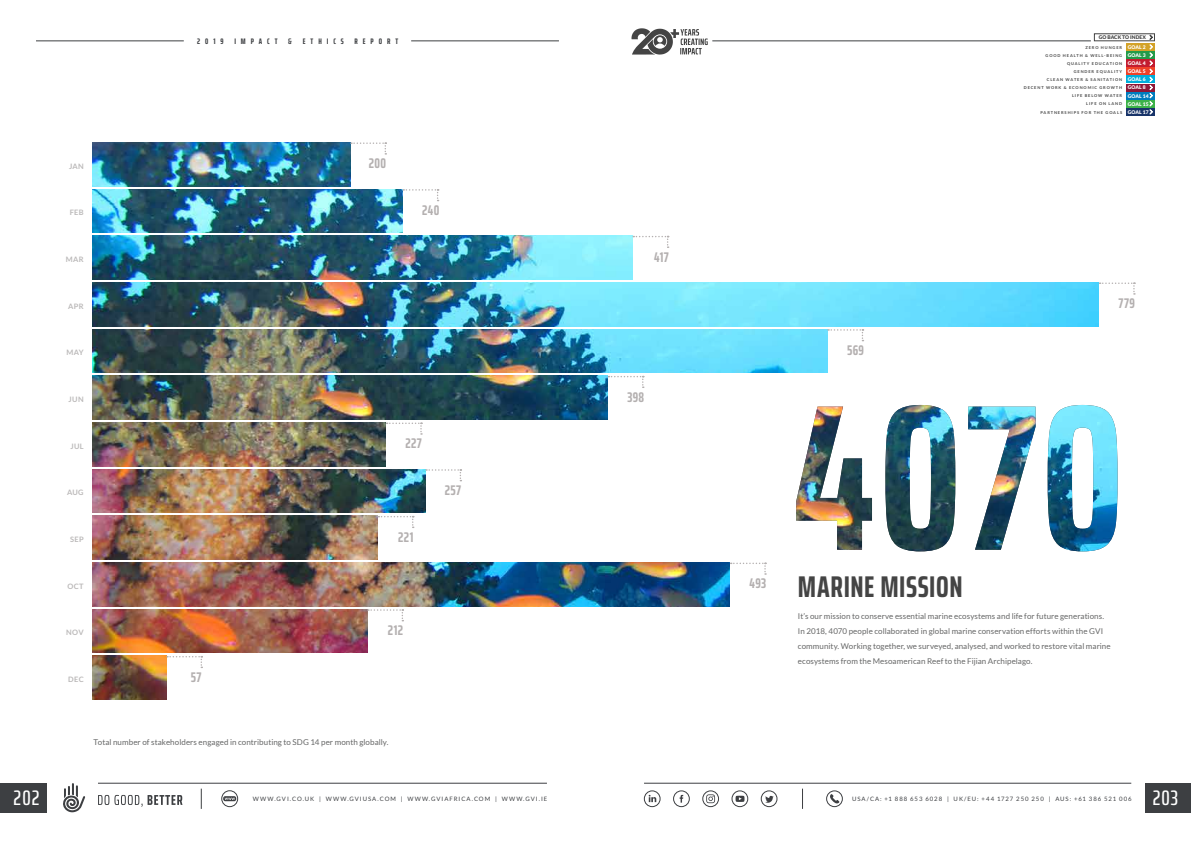
<style>
.page{position:relative;width:1191px;height:842px;background:#fff}
.page>*{position:absolute;margin:0;border:0;box-sizing:border-box;transform-origin:0 0}
.t1{font:700 extra-condensed 30px "Saira";letter-spacing:.02em;color:#444}
.t2{font:500 extra-condensed 21px "Saira";letter-spacing:.05em;color:#fff}
.t3{font:700 extra-condensed 14px "Saira";letter-spacing:.025em;color:#b4b0b0}
.t4{font:8px/15px "Lato";letter-spacing:.005em;color:#666767}
.t5{font:700 extra-condensed 8px "Saira";letter-spacing:.615em;color:#3d3f42}
.t6{font:700 7.5px "Lato";letter-spacing:.045em;color:#bbb9b9}
.t7{font:6px "Lato";letter-spacing:.16em;color:#3d3f42}
.t8{font:900 5px/8.1px "Lato";letter-spacing:.015em;color:#fff}
.t9{font:900 5px "Lato";letter-spacing:.02em;color:#444}
.t10{font:700 4px/8.1px "Lato";letter-spacing:.215em;color:#444;text-align:right}
</style>
<div class="page">
<hr style="left:712px;top:41px;width:378px;height:1px;background:#3d3f42">
<div style="left:1126px;top:43px;width:29px;height:7px;background:#d3a228"></div>
<div style="left:1126px;top:52px;width:29px;height:7px;background:#249a49"></div>
<div style="left:1126px;top:60px;width:29px;height:7px;background:#c31c30"></div>
<div style="left:1126px;top:68px;width:29px;height:7px;background:#ef4128"></div>
<div style="left:1126px;top:76px;width:29px;height:7px;background:#00aedb"></div>
<div style="left:1126px;top:84px;width:29px;height:7px;background:#8e1838"></div>
<div style="left:1126px;top:92px;width:29px;height:7px;background:#007dbe"></div>
<div style="left:1126px;top:100px;width:29px;height:7px;background:#3cb249"></div>
<div style="left:1126px;top:108px;width:29px;height:7px;background:#183469"></div>
<div style="left:1093px;top:33px;width:62px;height:8px;border:1px solid #444"></div>
<svg style="left:1149px;top:34px;width:4px;height:81px"></svg>
<svg style="left:631px;top:28px;width:76px;height:27px"></svg>
<hr style="left:411px;top:41px;width:148px;height:1px;background:#3d3f42">
<hr style="left:36px;top:41px;width:148px;height:1px;background:#3d3f42">
<img style="left:92px;top:142px;width:258px;height:44px">
<img style="left:92px;top:189px;width:310px;height:44px">
<img style="left:92px;top:376px;width:515px;height:43px">
<img style="left:92px;top:423px;width:294px;height:43px">
<img style="left:92px;top:469px;width:333px;height:44px">
<img style="left:92px;top:516px;width:285px;height:43px">
<img style="left:92px;top:609px;width:275px;height:44px">
<img style="left:92px;top:656px;width:74px;height:43px">
<img style="left:92px;top:563px;width:638px;height:43px">
<img style="left:92px;top:236px;width:540px;height:43px">
<img style="left:92px;top:329px;width:735px;height:44px">
<div style="left:0;top:783px;width:47px;height:29px;background:#3d3f42"></div>
<div style="left:1145px;top:783px;width:46px;height:29px;background:#3d3f42"></div>
<hr style="left:644px;top:783px;width:487px;height:1px;background:#3d3f42">
<hr style="left:98px;top:783px;width:449px;height:1px;background:#3d3f42">
<svg style="left:830px;top:794px;width:9px;height:9px"></svg>
<div style="left:673px;top:790px;width:16px;height:17px;border:1px solid #3d3f42;border-radius:50%"></div>
<svg style="left:679px;top:795px;width:4px;height:8px"></svg>
<div style="left:702px;top:790px;width:17px;height:17px;border:1px solid #3d3f42;border-radius:50%"></div>
<svg style="left:706px;top:794px;width:9px;height:9px"></svg>
<div style="left:731px;top:790px;width:17px;height:17px;border:1px solid #3d3f42;border-radius:50%"></div>
<svg style="left:735px;top:796px;width:9px;height:6px"></svg>
<div style="left:644px;top:790px;width:16px;height:17px;border:1px solid #3d3f42;border-radius:50%"></div>
<svg style="left:648px;top:795px;width:8px;height:7px"></svg>
<div style="left:761px;top:790px;width:16px;height:17px;border:1px solid #3d3f42;border-radius:50%"></div>
<svg style="left:765px;top:796px;width:8px;height:7px"></svg>
<svg style="left:802px;top:789px;width:1px;height:20px"></svg>
<svg style="left:98px;top:795px;width:84px;height:12px"></svg>
<svg style="left:63px;top:783px;width:22px;height:30px"></svg>
<div style="left:826px;top:790px;width:16px;height:17px;border:1px solid #3d3f42;border-radius:50%"></div>
<div style="left:221px;top:790px;width:17px;height:17px;border:1px solid #3d3f42;border-radius:50%"></div>
<svg style="left:223px;top:796px;width:13px;height:5px"></svg>
<svg style="left:201px;top:789px;width:1px;height:20px"></svg>
<svg style="left:351px;top:142px;width:35px;height:13px"></svg>
<svg style="left:403px;top:189px;width:35px;height:12px"></svg>
<svg style="left:387px;top:423px;width:35px;height:12px"></svg>
<svg style="left:426px;top:469px;width:35px;height:12px"></svg>
<svg style="left:378px;top:516px;width:36px;height:12px"></svg>
<svg style="left:368px;top:609px;width:35px;height:12px"></svg>
<svg style="left:167px;top:656px;width:35px;height:12px"></svg>
<img style="left:796px;top:405px;width:321px;height:146px">
<img style="left:92px;top:282px;width:1006px;height:44px">
<svg style="left:633px;top:236px;width:35px;height:12px"></svg>
<svg style="left:1099px;top:282px;width:36px;height:13px"></svg>
<svg style="left:828px;top:329px;width:35px;height:12px"></svg>
<svg style="left:608px;top:376px;width:36px;height:12px"></svg>
<svg style="left:730px;top:563px;width:36px;height:12px"></svg>
<p class="t5" style="left:197px;top:35px;width:28px">2019</p>
<p class="t5" style="left:234px;top:35px;width:45px">IMPACT</p>
<p class="t5" style="left:288px;top:35px;width:5px">&amp;</p>
<p class="t5" style="left:303px;top:35px;width:43px">ETHICS</p>
<p class="t5" style="left:355px;top:35px;width:45px">REPORT</p>
<p class="t9" style="left:1098px;top:34px;width:49px">GO BACK TO INDEX</p>
<p class="t8" style="left:1127px;top:51px;width:22px">GOAL 3<br>GOAL 4<br>GOAL 5<br>GOAL 6<br>GOAL 8<br>GOAL 14<br>GOAL 15<br>GOAL 17</p>
<p class="t10" style="left:1023px;top:43px;width:100px">ZERO HUNGER<br>GOOD HEALTH &amp; WELL-BEING<br>QUALITY EDUCATION<br>GENDER EQUALITY<br>CLEAN WATER &amp; SANITATION<br>DECENT WORK &amp; ECONOMIC GROWTH<br>LIFE BELOW WATER<br>LIFE ON LAND<br>PARTNERSHIPS FOR THE GOALS</p>
<p class="t8" style="left:1127px;top:43px;width:19px">GOAL 2</p>
<p class="t6" style="left:69px;top:162px;width:16px">JAN</p>
<h3 class="t3" style="left:369px;top:153px;width:19px">200</h3>
<p class="t6" style="left:70px;top:208px;width:15px">FEB</p>
<h3 class="t3" style="left:422px;top:199px;width:19px">240</h3>
<p class="t6" style="left:66px;top:255px;width:19px">MAR</p>
<h3 class="t3" style="left:654px;top:246px;width:16px">417</h3>
<p class="t6" style="left:68px;top:302px;width:17px">APR</p>
<h3 class="t3" style="left:1118px;top:293px;width:18px">779</h3>
<p class="t6" style="left:66px;top:348px;width:19px">MAY</p>
<h3 class="t3" style="left:847px;top:339px;width:19px">569</h3>
<p class="t6" style="left:69px;top:395px;width:17px">JUN</p>
<h3 class="t3" style="left:627px;top:386px;width:18px">398</h3>
<p class="t6" style="left:70px;top:442px;width:15px">JUL</p>
<h3 class="t3" style="left:405px;top:433px;width:18px">227</h3>
<p class="t6" style="left:67px;top:488px;width:18px">AUG</p>
<h3 class="t3" style="left:445px;top:479px;width:18px">257</h3>
<p class="t6" style="left:70px;top:535px;width:15px">SEP</p>
<h3 class="t3" style="left:398px;top:526px;width:17px">221</h3>
<p class="t6" style="left:67px;top:582px;width:18px">OCT</p>
<h3 class="t3" style="left:749px;top:573px;width:18px">493</h3>
<h1 class="t1" style="left:798px;top:564px;width:166px">MARINE MISSION</h1>
<p class="t6" style="left:66px;top:628px;width:19px">NOV</p>
<h3 class="t3" style="left:388px;top:619px;width:17px">212</h3>
<p class="t4" style="left:798px;top:608px;width:314px">It’s our mission to conserve essential marine ecosystems and life for future generations.<br>In 2018, 4070 people collaborated in global marine conservation efforts within the GVI community. Working together, we surveyed, analysed, and worked to restore vital marine ecosystems from the Mesoamerican Reef to the Fijian Archipelago.</p>
<p class="t6" style="left:68px;top:675px;width:17px">DEC</p>
<h3 class="t3" style="left:191px;top:666px;width:12px">57</h3>
<p class="t4" style="left:94px;top:735px;width:296px">Total number of stakeholders engaged in contributing to SDG 14 per month globally.</p>
<h2 class="t2" style="left:14px;top:782px;width:27px">202</h2>
<p class="t7" style="left:253px;top:796px;width:296px">WWW.GVI.CO.UK | WWW.GVIUSA.COM | WWW.GVIAFRICA.COM | WWW.GVI.IE</p>
<p class="t7" style="left:852px;top:796px;width:281px">USA/CA: +1 888 653 6028 | UK/EU: +44 1727 250 250 | AUS: +61 386 521 006</p>
<h2 class="t2" style="left:1152px;top:782px;width:27px">203</h2>
</div>
